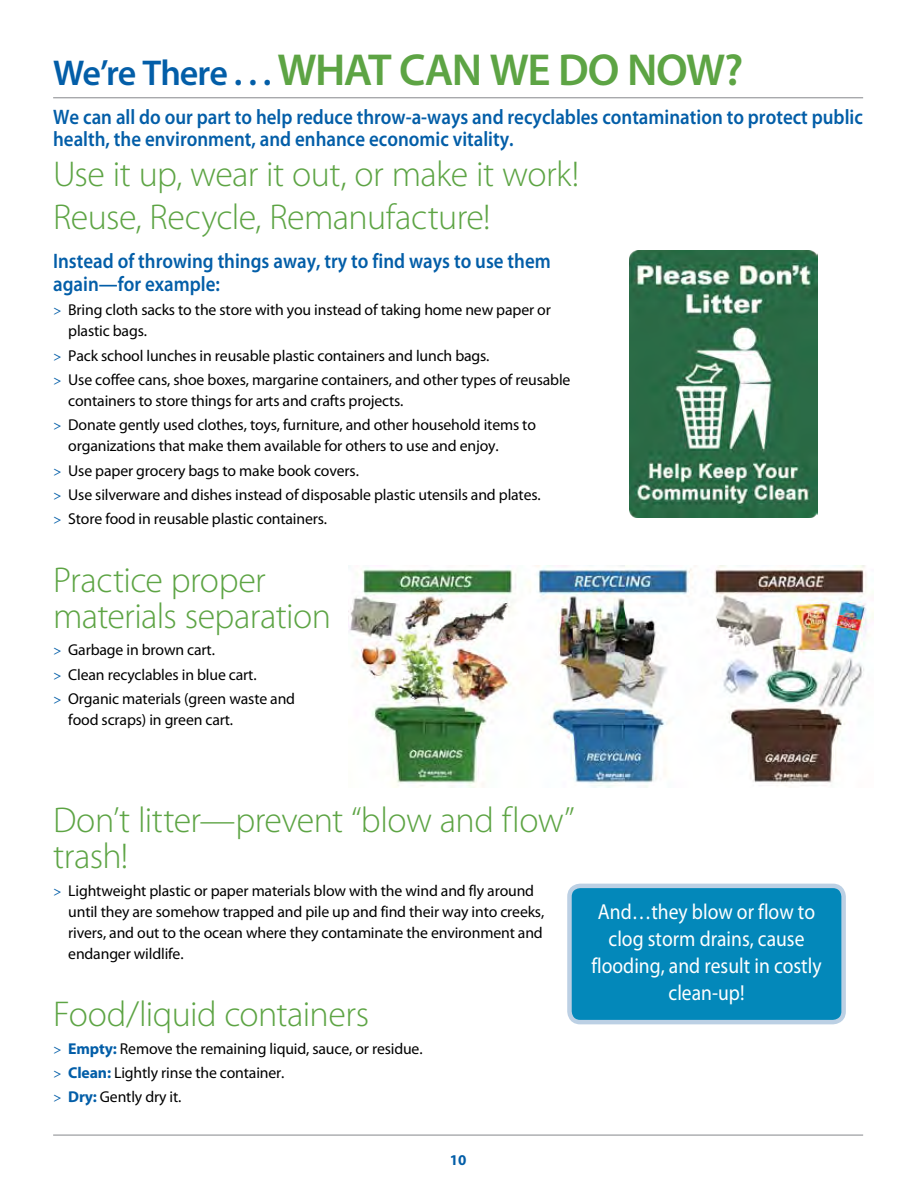
<style>
.page{position:relative;width:918px;height:1188px;background:#fff}
.page>*{position:absolute;margin:0;border:0;box-sizing:border-box;transform-origin:0 0}
.t1{font:600 45px "Myriad Pro";letter-spacing:-.03em;color:#5da444}
.t2{font:300 36px/36px "Myriad Pro";letter-spacing:-.015em;color:#5da444}
.t3{font:21.75px/27px "Myriad Pro";color:#fff;text-align:center;scale:.9 1}
.t4{font:600 21px/22.5px "Myriad Pro";color:#035ea8;scale:.9 1}
.t5{font:15.75px/24.5px "Myriad Pro";letter-spacing:-.01em;color:#000}
.t6{font:700 15px "Myriad Pro";color:#035ea8}
.s1{font-size:36px;color:#035ea8}
.s2{font-family:"Arno Pro";color:#035ea8}
.s3{font-weight:700;color:#035ea8}
</style>
<div class="page">
<hr style="left:53px;top:97px;width:810px;height:1px;background:#939598">
<hr style="left:53px;top:1135px;width:810px;height:1px;background:#939598">
<div style="left:569px;top:886px;width:275px;height:136px;background:#0388ba;border-radius:11px"></div>
<div style="left:567px;top:884px;width:279px;height:140px;border:4px solid #bcd0e4;border-radius:11px"></div>
<img style="left:349px;top:566px;width:524px;height:221px">
<img style="left:630px;top:250px;width:188px;height:267px">
<h1 class="t1" style="left:53px;top:41px;width:692px"><span class="s1">We’re There . . .</span> WHAT CAN WE DO NOW?</h1>
<h3 class="t4" style="left:53px;top:105px;width:901px">We can all do our part to help reduce throw-a-ways and recyclables contamination to protect public health, the environment, and enhance economic vitality.</h3>
<h2 class="t2" style="left:53px;top:153px;width:528px;line-height:42.8px">Use it up, wear it out, or make it work!<br>Reuse, Recycle, Remanufacture!</h2>
<h3 class="t4" style="left:53px;top:250px;width:554px">Instead of throwing things away, try to find ways to use them again—for example:</h3>
<p class="t5" style="left:68px;top:299px;width:484px;line-height:21px;text-indent:-15px"><span class="s2">&gt;</span> Bring cloth sacks to the store with you instead of taking home new paper or plastic bags.</p>
<p class="t5" style="left:53px;top:343px;width:519px"><span class="s2">&gt;</span> Pack school lunches in reusable plastic containers and lunch bags.<br><span class="s2">&gt;</span> Use coffee cans, shoe boxes, margarine containers, and other types of reusable</p>
<p class="t5" style="left:53px;top:388px;width:484px;text-indent:15px">containers to store things for arts and crafts projects.<br><span class="s2">&gt;</span> Donate gently used clothes, toys, furniture, and other household items to</p>
<p class="t5" style="left:53px;top:434px;width:489px;text-indent:15px">organizations that make them available for others to use and enjoy.<br><span class="s2">&gt;</span> Use paper grocery bags to make book covers.<br><span class="s2">&gt;</span> Use silverware and dishes instead of disposable plastic utensils and plates. <span class="s2">&gt;</span> Store food in reusable plastic containers.</p>
<h2 class="t2" style="left:53px;top:561px;width:280px">Practice proper materials separation</h2>
<p class="t5" style="left:53px;top:638px;width:244px"><span class="s2">&gt;</span> Garbage in brown cart.<br><span class="s2">&gt;</span> Clean recyclables in blue cart.<br><span class="s2">&gt;</span> Organic materials (green waste and</p>
<p class="t5" style="left:68px;top:707px;width:166px">food scraps) in green cart.</p>
<h2 class="t2" style="left:53px;top:802px;width:523px">Don’t litter—prevent “blow and flow” trash!</h2>
<p class="t5" style="left:68px;top:880px;width:478px;line-height:21px;text-indent:-15px"><span class="s2">&gt;</span> Lightweight plastic or paper materials blow with the wind and fly around until they are somehow trapped and pile up and find their way into creeks, rivers, and out to the ocean where they contaminate the environment and endanger wildlife.</p>
<h2 class="t2" style="left:53px;top:996px;width:317px">Food/liquid containers</h2>
<p class="t5" style="left:53px;top:1036px;width:371px"><span class="s2">&gt;</span> <span class="s3">Empty:</span> Remove the remaining liquid, sauce, or residue. <span class="s2">&gt;</span> <span class="s3">Clean:</span> Lightly rinse the container.<br><span class="s2">&gt;</span> <span class="s3">Dry:</span> Gently dry it.</p>
<h3 class="t3" style="left:591px;top:898px;width:257px">And…they blow or flow to clog storm drains, cause flooding, and result in costly clean-up!</h3>
<p class="t6" style="left:450px;top:1150px;width:18px">10</p>
</div>
